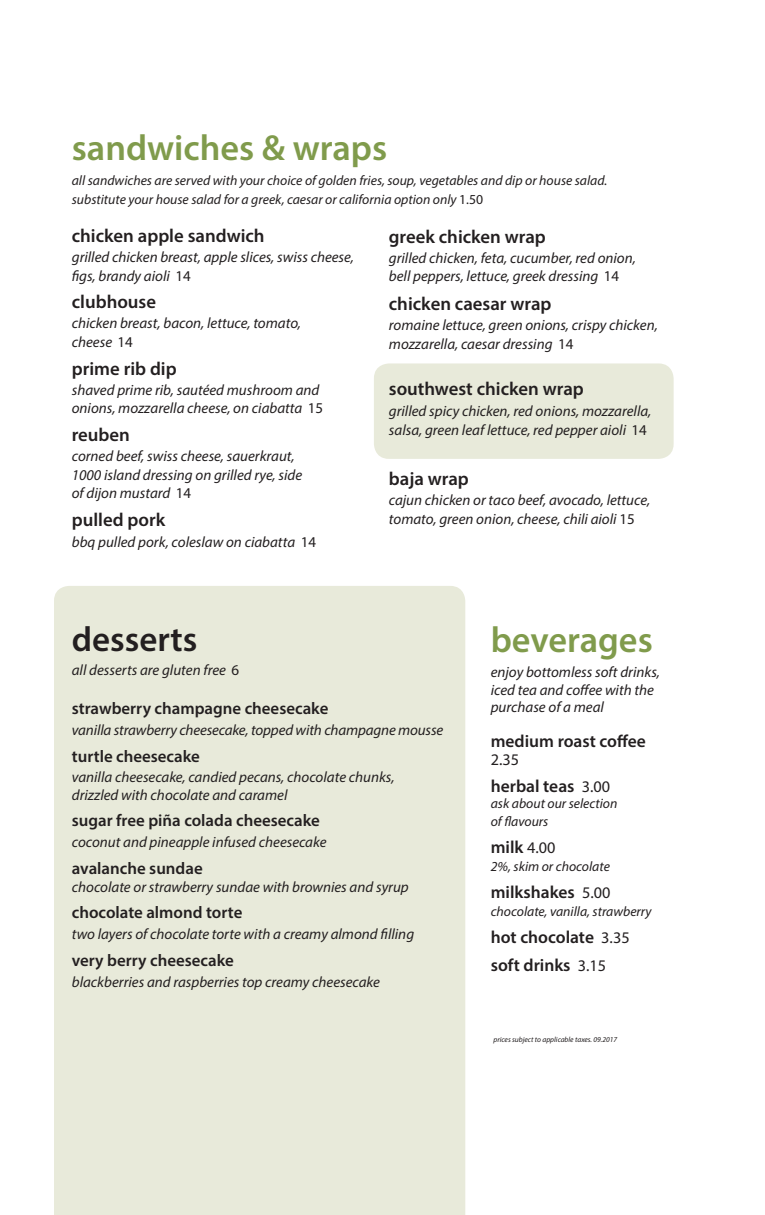
<style>
.page{position:relative;width:765px;height:1215px;background:#fff}
.page>*{position:absolute;margin:0;border:0;box-sizing:border-box;transform-origin:0 0}
.t1{font:600 36.25px "Myriad Pro";color:#809b4c}
.t2{font:600 35px "Myriad Pro";color:#231f20}
.t3{font:600 18.75px "Myriad Pro";color:#231f20}
.t4{font:600 17.5px "Myriad Pro";color:#231f20}
.t5{font:600 16.88px "Myriad Pro";color:#231f20}
.t6{font:16.25px "Myriad Pro";color:#231f20}
.t7{font:italic 15px/17.5px "Myriad Pro";color:#231f20}
.t8{font:italic 13.75px "Myriad Pro";color:#231f20}
.t9{font:italic 7.5px "Myriad Pro";color:#231f20}
.s1{font-style:normal}
.s2{font-weight:400;font-size:16.25px}
</style>
<div class="page">
<div style="left:54px;top:586px;width:411px;height:629px;background:#e8eada"></div>
<div style="left:374px;top:363px;width:300px;height:96px;background:#e8eada;border-radius:15px"></div>
<p class="t1" style="left:72px;top:125px;width:317px">sandwiches &amp; wraps</p>
<p class="t8" style="left:72px;top:172px;width:537px">all sandwiches are served with your choice of golden fries, soup, vegetables and dip or house salad.</p>
<p class="t8" style="left:72px;top:191px;width:413px">substitute your house salad for a greek, caesar or california option only <span class="s1">1.50</span></p>
<p class="t3" style="left:72px;top:224px;width:194px">chicken apple sandwich</p>
<p class="t7" style="left:72px;top:248px;width:284px;line-height:18.8px">grilled chicken breast, apple slices, swiss cheese, figs, brandy aioli <span class="s1">14</span></p>
<p class="t3" style="left:72px;top:290px;width:86px">clubhouse</p>
<p class="t7" style="left:72px;top:314px;width:231px">chicken breast, bacon, lettuce, tomato,</p>
<p class="t7" style="left:72px;top:333px;width:63px">cheese <span class="s1">14</span></p>
<p class="t3" style="left:72px;top:356px;width:106px">prime rib dip</p>
<p class="t7" style="left:72px;top:381px;width:249px">shaved prime rib, sautéed mushroom and</p>
<p class="t7" style="left:72px;top:399px;width:253px">onions, mozzarella cheese, on ciabatta <span class="s1">15</span></p>
<p class="t3" style="left:72px;top:423px;width:60px">reuben</p>
<p class="t7" style="left:72px;top:447px;width:224px">corned beef, swiss cheese, sauerkraut,</p>
<p class="t7" style="left:72px;top:466px;width:232px">1000 island dressing on grilled rye, side</p>
<p class="t7" style="left:72px;top:484px;width:121px">of dijon mustard <span class="s1">14</span></p>
<p class="t3" style="left:72px;top:508px;width:95px">pulled pork</p>
<p class="t7" style="left:72px;top:533px;width:246px">bbq pulled pork, coleslaw on ciabatta <span class="s1">14</span></p>
<p class="t3" style="left:389px;top:224px;width:159px">greek chicken wrap</p>
<p class="t7" style="left:389px;top:249px;width:249px">grilled chicken, feta, cucumber, red onion,</p>
<p class="t7" style="left:389px;top:267px;width:232px">bell peppers, lettuce, greek dressing <span class="s1">14</span></p>
<p class="t3" style="left:389px;top:292px;width:164px">chicken caesar wrap</p>
<p class="t7" style="left:389px;top:316px;width:270px">romaine lettuce, green onions, crispy chicken,</p>
<p class="t7" style="left:389px;top:335px;width:186px">mozzarella, caesar dressing <span class="s1">14</span></p>
<p class="t3" style="left:389px;top:377px;width:196px">southwest chicken wrap</p>
<p class="t7" style="left:389px;top:402px;width:264px">grilled spicy chicken, red onions, mozzarella,</p>
<p class="t7" style="left:389px;top:421px;width:260px">salsa, green leaf lettuce, red pepper aioli <span class="s1">14</span></p>
<p class="t3" style="left:389px;top:467px;width:82px">baja wrap</p>
<p class="t7" style="left:389px;top:491px;width:263px">cajun chicken or taco beef, avocado, lettuce,</p>
<p class="t7" style="left:389px;top:510px;width:247px">tomato, green onion, cheese, chili aioli <span class="s1">15</span></p>
<p class="t2" style="left:72px;top:617px;width:127px">desserts</p>
<p class="t7" style="left:72px;top:661px;width:169px">all desserts are gluten free <span class="s1">6</span></p>
<p class="t5" style="left:72px;top:698px;width:258px">strawberry champagne cheesecake</p>
<p class="t7" style="left:72px;top:721px;width:373px">vanilla strawberry cheesecake, topped with champagne mousse</p>
<p class="t5" style="left:72px;top:745px;width:130px">turtle cheesecake</p>
<p class="t7" style="left:72px;top:768px;width:324px">vanilla cheesecake, candied pecans, chocolate chunks,</p>
<p class="t7" style="left:72px;top:786px;width:217px">drizzled with chocolate and caramel</p>
<p class="t5" style="left:72px;top:810px;width:250px">sugar free piña colada cheesecake</p>
<p class="t7" style="left:72px;top:833px;width:256px">coconut and pineapple infused cheesecake</p>
<p class="t5" style="left:72px;top:858px;width:132px">avalanche sundae</p>
<p class="t7" style="left:72px;top:878px;width:339px">chocolate or strawberry sundae with brownies and syrup</p>
<p class="t5" style="left:72px;top:902px;width:172px">chocolate almond torte</p>
<p class="t7" style="left:72px;top:925px;width:344px">two layers of chocolate torte with a creamy almond filling</p>
<p class="t5" style="left:72px;top:949px;width:164px">very berry cheesecake</p>
<p class="t7" style="left:72px;top:973px;width:310px">blackberries and raspberries top creamy cheesecake</p>
<p class="t1" style="left:491px;top:617px;width:164px">beverages</p>
<p class="t7" style="left:491px;top:663px;width:171px">enjoy bottomless soft drinks, iced tea and coffee with the purchase of a meal</p>
<p class="t4" style="left:491px;top:730px;width:157px">medium roast coffee</p>
<p class="t6" style="left:491px;top:749px;width:30px">2.35</p>
<p class="t4" style="left:491px;top:775px;width:121px">herbal teas <span class="s2">3.00</span></p>
<p class="t8" style="left:491px;top:795px;width:128px">ask about our selection</p>
<p class="t8" style="left:491px;top:813px;width:59px">of flavours</p>
<p class="t4" style="left:491px;top:836px;width:66px">milk <span class="s2">4.00</span></p>
<p class="t8" style="left:491px;top:858px;width:121px">2%, skim or chocolate</p>
<p class="t4" style="left:491px;top:881px;width:121px">milkshakes <span class="s2">5.00</span></p>
<p class="t8" style="left:491px;top:903px;width:162px">chocolate, vanilla, strawberry</p>
<p class="t4" style="left:491px;top:926px;width:140px">hot chocolate <span class="s2">3.35</span></p>
<p class="t4" style="left:491px;top:954px;width:117px">soft drinks <span class="s2">3.15</span></p>
<p class="t9" style="left:493px;top:1035px;width:125px">prices subject to applicable taxes. 09.2017</p>
</div>
